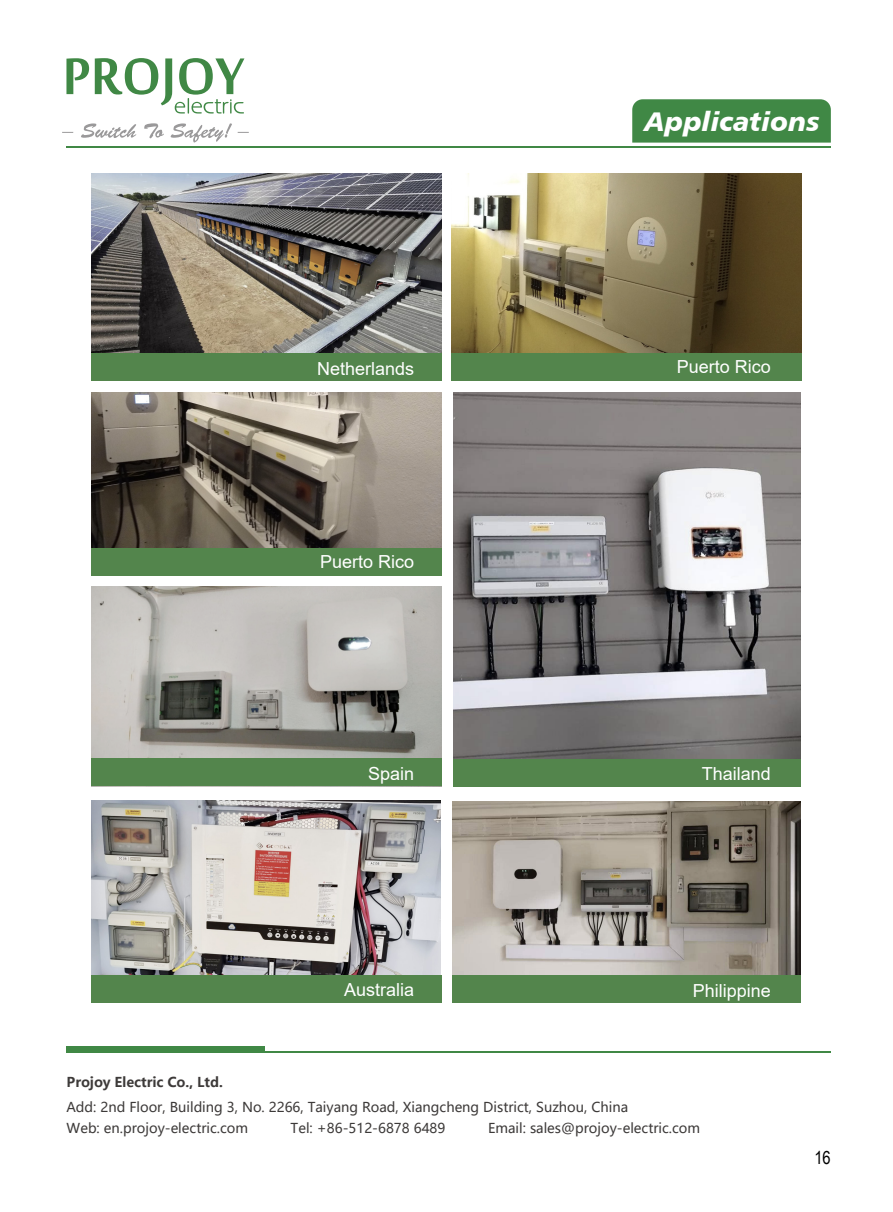
<style>
.page{position:relative;width:893px;height:1212px;background:#fff}
.page>*{position:absolute;margin:0;border:0;box-sizing:border-box;transform-origin:0 0}
.t1{font:27px "Humanist 777 BT Black Italic B";color:#fff}
.t2{font:18px "Arial";color:#fff}
.t3{font:18px "Arial Narrow";color:#000}
.t4{font:17.55px "Microsoft Ya Hei";color:#fff}
.t5{font:13.5px/21.1px "Microsoft Ya Hei";color:#3d3a39}
.t6{font:700 13.5px "Microsoft Ya Hei";color:#3d3a39}
</style>
<div class="page">
<svg style="left:66px;top:58px;width:23px;height:36px"></svg>
<svg style="left:95px;top:58px;width:149px;height:56px"></svg>
<svg style="left:81px;top:123px;width:55px;height:15px"></svg>
<svg style="left:144px;top:123px;width:20px;height:15px"></svg>
<svg style="left:171px;top:123px;width:61px;height:20px"></svg>
<div style="left:66px;top:1046px;width:199px;height:6px;background:#408845"></div>
<hr style="left:66px;top:1051px;width:765px;height:2px;background:#408845">
<hr style="left:66px;top:146px;width:765px;height:2px;background:#408845">
<div style="left:632px;top:99px;width:199px;height:44px;background:#408845"></div>
<img style="left:453px;top:392px;width:347px;height:367px">
<div style="left:453px;top:759px;width:347px;height:28px;background:#53854c"></div>
<img style="left:452px;top:801px;width:348px;height:174px">
<div style="left:452px;top:975px;width:348px;height:28px;background:#53854c"></div>
<img style="left:452px;top:174px;width:350px;height:179px">
<div style="left:452px;top:353px;width:350px;height:28px;background:#53854c"></div>
<img style="left:91px;top:174px;width:350px;height:179px">
<div style="left:91px;top:353px;width:350px;height:28px;background:#53854c"></div>
<img style="left:91px;top:392px;width:350px;height:156px">
<div style="left:91px;top:548px;width:350px;height:27px;background:#53854c"></div>
<img style="left:91px;top:586px;width:350px;height:172px">
<div style="left:91px;top:758px;width:350px;height:28px;background:#53854c"></div>
<img style="left:91px;top:801px;width:349px;height:174px">
<div style="left:91px;top:975px;width:350px;height:28px;background:#53854c"></div>
<h1 class="t1" style="left:645px;top:103px;width:177px">Applications</h1>
<h2 class="t2" style="left:317px;top:356px;width:99px">Netherlands</h2>
<h2 class="t2" style="left:677px;top:354px;width:96px">Puerto Rico</h2>
<h2 class="t2" style="left:320px;top:550px;width:96px">Puerto Rico</h2>
<h2 class="t2" style="left:368px;top:761px;width:48px">Spain</h2>
<h2 class="t2" style="left:702px;top:761px;width:71px">Thailand</h2>
<p class="t4" style="left:368px;top:977px;width:41px">澳洲</p>
<h2 class="t2" style="left:344px;top:977px;width:72px">Australia</h2>
<h2 class="t2" style="left:693px;top:978px;width:80px">Philippine</h2>
<p class="t6" style="left:66px;top:1072px;width:158px">Projoy Electric Co., Ltd.</p>
<p class="t5" style="left:66px;top:1096px;width:563px">Add: 2nd Floor, Building 3, No. 2266, Taiyang Road, Xiangcheng District, Suzhou, China<br>Web: en.projoy-electric.com</p>
<p class="t5" style="left:291px;top:1117px;width:156px">Tel: +86-512-6878 6489</p>
<p class="t5" style="left:488px;top:1117px;width:214px">Email: sales@projoy-electric.com</p>
<h2 class="t3" style="left:814px;top:1145px;width:18px">16</h2>
</div>
